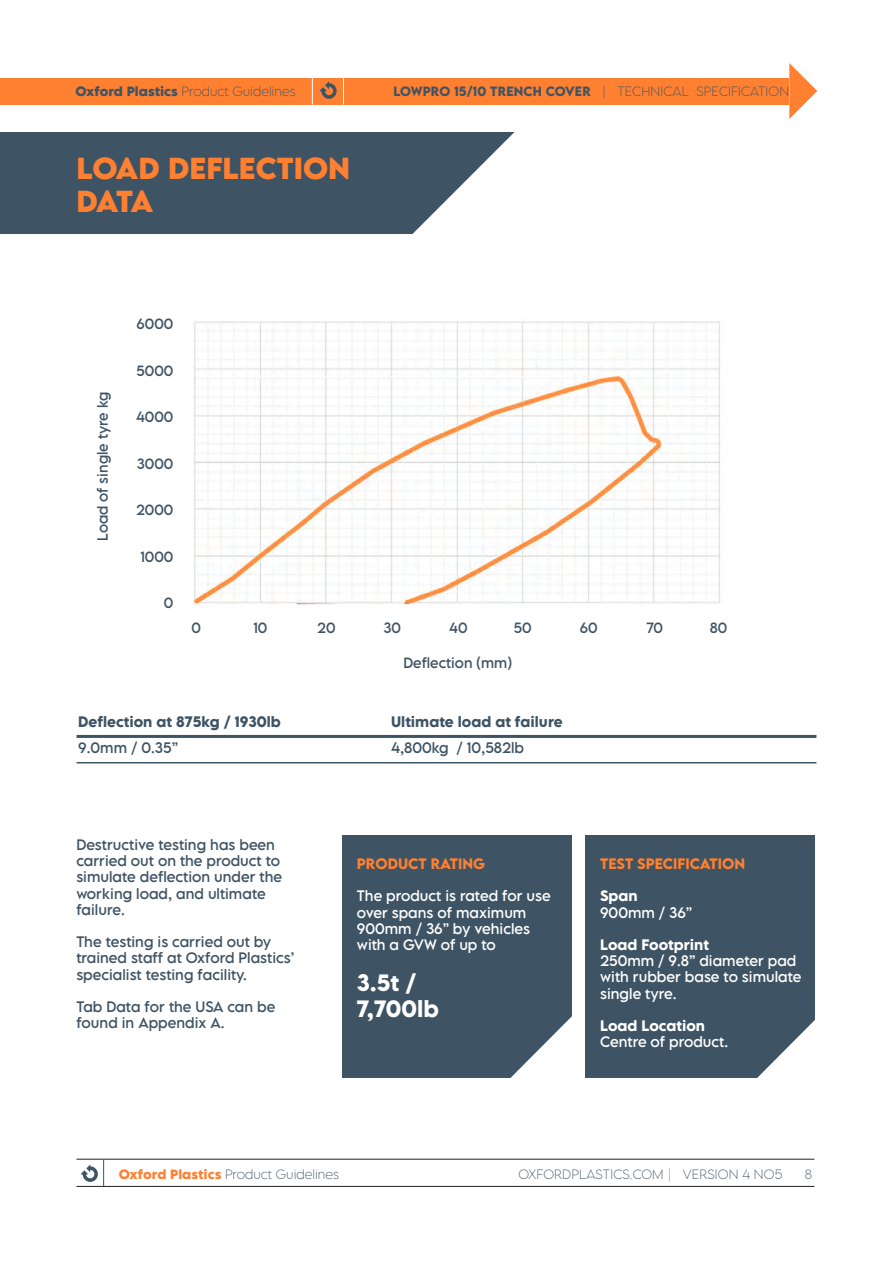
<style>
.page{position:relative;width:893px;height:1263px;background:#fff}
.page>*{position:absolute;margin:0;border:0;box-sizing:border-box;transform-origin:0 0}
.t1{font:700 27px/32.5px "LEMONMILK Pro";color:#ff8030}
.t2{font:600 21px/25.2px "LEMONMILK Pro";color:#fff}
.t3{font:13.5px/16.2px "LEMONMILK Pro";color:#3e5364}
.t4{font:13.5px/16.2px "LEMONMILK Pro";color:#fff}
.t5{font:600 13.5px "LEMONMILK Pro";color:#3e5364}
.t6{font:600 13.5px "LEMONMILK Pro";color:#ff8030}
.t7{font:600 13.5px "LEMONMILK Pro";color:#fff}
.t8{font:13.2px "LEMONMILK Pro";color:#3e5364}
.t9{font:200 12px "LEMONMILK Pro";letter-spacing:.015em;color:#3e5364}
.s1{font-weight:700}
.s2{font-weight:600}
.s3{font-weight:700;color:#ff8030}
</style>
<div class="page">
<div style="left:0;top:132px;width:653px;height:102px;background:#3e5364"></div>
<svg style="left:412px;top:132px;width:241px;height:102px;fill:#fff"></svg>
<div style="left:0;top:78px;width:789px;height:27px;background:#ff8030"></div>
<svg style="left:789px;top:63px;width:28px;height:56px"></svg>
<svg style="left:312px;top:78px;width:1px;height:27px"></svg>
<svg style="left:343px;top:78px;width:1px;height:27px"></svg>
<svg style="left:319px;top:81px;width:18px;height:18px"></svg>
<hr style="left:76px;top:1159px;width:738px;height:1px;background:#231f20">
<hr style="left:76px;top:1186px;width:738px;height:1px;background:#231f20">
<svg style="left:80px;top:1159px;width:24px;height:27px"></svg>
<hr style="left:77px;top:762px;width:739px;height:1px;background:#3e5364">
<div style="left:585px;top:835px;width:229px;height:242px;background:#3e5364"></div>
<div style="left:342px;top:835px;width:229px;height:242px;background:#3e5364"></div>
<svg style="left:502px;top:1014px;width:70px;height:64px"></svg>
<svg style="left:748px;top:1014px;width:67px;height:64px"></svg>
<img style="left:193px;top:321px;width:527px;height:284px">
<hr style="left:77px;top:735px;width:739px;height:3px;background:#3e5364">
<p class="t9" style="left:75px;top:84px;width:222px"><span class="s1">Oxford Plastics</span> Product Guidelines</p>
<p class="t9" style="left:393px;top:84px;width:397px"><span class="s2">LOWPRO 15/10 TRENCH COVER</span> | TECHNICAL SPECIFICATION</p>
<h1 class="t1" style="left:77px;top:153px;width:275px">LOAD DEFLECTION<br>DATA</h1>
<p class="t8" style="left:94px;top:541px;width:150px;rotate:-90deg">Load of single tyre kg</p>
<p class="t8" style="left:137px;top:315px;width:38px">6000</p>
<p class="t8" style="left:137px;top:362px;width:38px">5000</p>
<p class="t8" style="left:136px;top:408px;width:39px">4000</p>
<p class="t8" style="left:137px;top:455px;width:38px">3000</p>
<p class="t8" style="left:136px;top:501px;width:39px">2000</p>
<p class="t8" style="left:140px;top:548px;width:34px">1000</p>
<p class="t8" style="left:164px;top:594px;width:11px">0</p>
<p class="t8" style="left:191px;top:619px;width:11px">0</p>
<p class="t8" style="left:253px;top:619px;width:16px">10</p>
<p class="t8" style="left:317px;top:619px;width:20px">20</p>
<p class="t8" style="left:384px;top:619px;width:19px">30</p>
<p class="t8" style="left:449px;top:619px;width:20px">40</p>
<p class="t8" style="left:514px;top:619px;width:19px">50</p>
<p class="t8" style="left:580px;top:619px;width:19px">60</p>
<p class="t8" style="left:647px;top:619px;width:18px">70</p>
<p class="t8" style="left:710px;top:619px;width:19px">80</p>
<p class="t8" style="left:403px;top:654px;width:110px">Deflection (mm)</p>
<p class="t5" style="left:78px;top:712px;width:204px">Deflection at 875kg / 1930lb</p>
<p class="t3" style="left:78px;top:740px;width:101px">9.0mm / 0.35”</p>
<p class="t3" style="left:76px;top:836px;width:207px">Destructive testing has been carried out on the product to simulate deflection under the working load, and ultimate failure.</p>
<p class="t3" style="left:76px;top:934px;width:219px">The testing is carried out by trained staff at Oxford Plastics’ specialist testing facility.</p>
<p class="t3" style="left:76px;top:998px;width:201px">Tab Data for the USA can be found in Appendix A.</p>
<p class="t5" style="left:391px;top:712px;width:173px">Ultimate load at failure</p>
<p class="t3" style="left:391px;top:740px;width:135px">4,800kg / 10,582lb</p>
<p class="t6" style="left:357px;top:855px;width:130px">PRODUCT RATING</p>
<p class="t4" style="left:357px;top:888px;width:195px">The product is rated for use over spans of maximum<br>900mm / 36” by vehicles with a GVW of up to</p>
<h2 class="t2" style="left:357px;top:971px;width:83px">3.5t /<br>7,700lb</h2>
<p class="t6" style="left:600px;top:855px;width:146px">TEST SPECIFICATION</p>
<p class="t7" style="left:600px;top:887px;width:39px">Span</p>
<p class="t4" style="left:600px;top:904px;width:94px">900mm / 36”</p>
<p class="t7" style="left:600px;top:936px;width:110px">Load Footprint</p>
<p class="t4" style="left:600px;top:953px;width:203px">250mm / 9.8” diameter pad with rubber base to simulate single tyre.</p>
<p class="t7" style="left:600px;top:1017px;width:106px">Load Location</p>
<p class="t4" style="left:600px;top:1034px;width:129px">Centre of product.</p>
<p class="t9" style="left:119px;top:1166px;width:222px"><span class="s3">Oxford Plastics</span> Product Guidelines</p>
<p class="t9" style="left:518px;top:1166px;width:265px">OXFORDPLASTICS.COM | VERSION 4 NO5</p>
<p class="t9" style="left:805px;top:1166px;width:9px">8</p>
</div>
